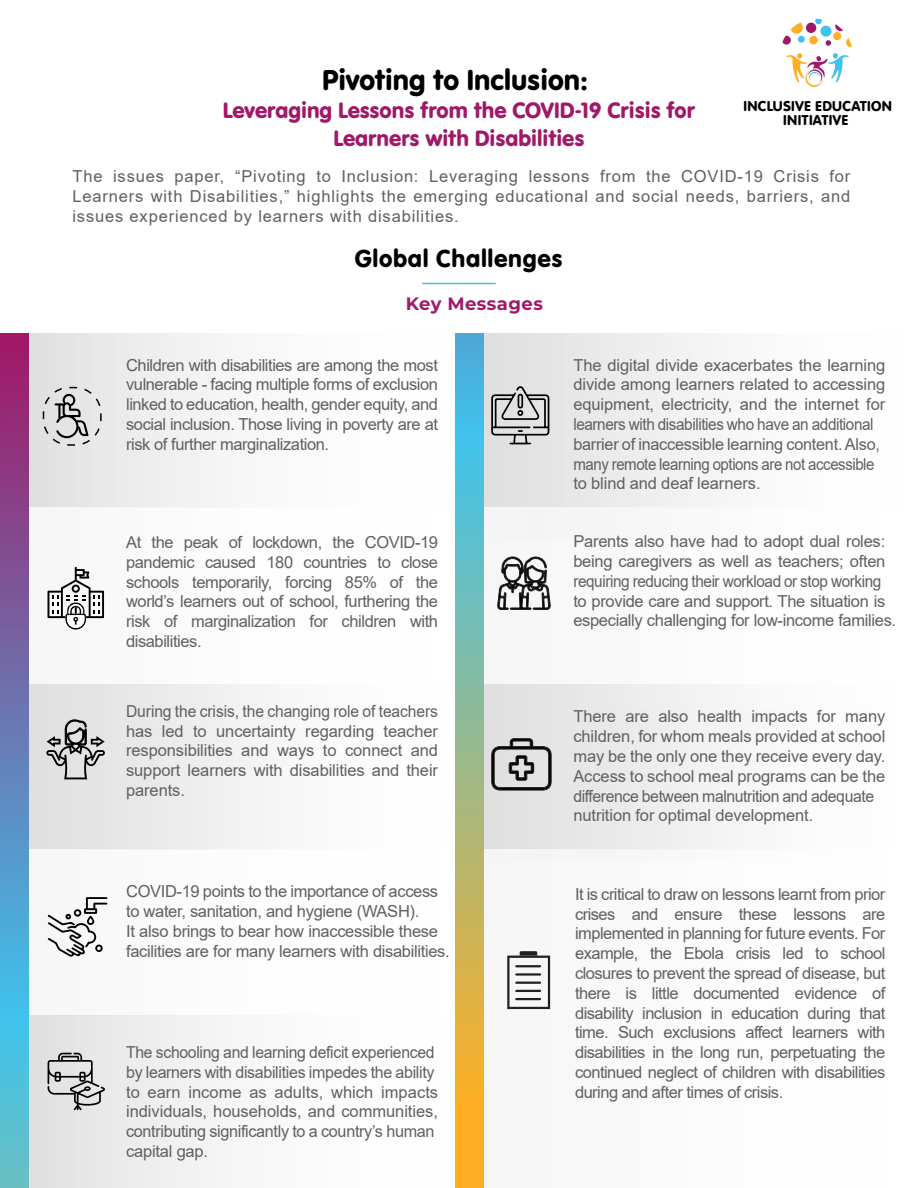
<style>
.page{position:relative;width:918px;height:1188px;background:#fff}
.page>*{position:absolute;margin:0;border:0;box-sizing:border-box;transform-origin:0 0}
.t1{font:30px "VAG Rundschrift D";color:#000}
.t2{font:25.5px "VAG Rundschrift D";letter-spacing:.025em;color:#000}
.t3{font:23.1px/27.8px "VAG Rundschrift D";color:#a01867;text-align:center}
.t4{font:700 18px "Montserrat";letter-spacing:.025em;color:#a01867}
.t5{font:16.5px/19.8px "Arial";letter-spacing:-.02em;color:#606060;text-align:justify}
.t6{font:16.5px/19.8px "Arial";letter-spacing:-.02em;color:#606060;scale:.96 1}
.t7{font:16.5px/19.8px "Arial";letter-spacing:-.02em;color:#606060;text-align:justify;scale:.95 1}
.t8{font:15px/14.1px "VAG Rundschrift D";letter-spacing:.015em;color:#000;text-align:center}
</style>
<div class="page">
<div style="left:28px;top:333px;width:430px;height:175px;background:linear-gradient(to right,#e3e3e3,#fff)"></div>
<div style="left:28px;top:685px;width:422px;height:165px;background:linear-gradient(to right,#dfdfdf,#fff)"></div>
<div style="left:28px;top:1015px;width:433px;height:173px;background:linear-gradient(to right,#e4e4e4,#fff)"></div>
<div style="left:477px;top:333px;width:430px;height:175px;background:linear-gradient(to right,#dddfe0,#fff)"></div>
<div style="left:477px;top:508px;width:421px;height:177px;background:#fbfbfb"></div>
<div style="left:477px;top:685px;width:421px;height:165px;background:linear-gradient(to right,#dededd,#fff)"></div>
<div style="left:0;top:333px;width:29px;height:217px;background:linear-gradient(to bottom,#a11565,#834c90)"></div>
<div style="left:0;top:550px;width:29px;height:177px;background:linear-gradient(to bottom,#824c90,#6979b3)"></div>
<div style="left:0;top:727px;width:29px;height:176px;background:linear-gradient(to bottom,#6979b3,#50a5d6)"></div>
<div style="left:0;top:903px;width:29px;height:177px;background:linear-gradient(to bottom,#4aa9dc,#44c9e9)"></div>
<div style="left:0;top:1080px;width:29px;height:108px;background:linear-gradient(to bottom,#4ec1dd,#69bec1)"></div>
<svg style="left:455px;top:333px;width:28px;height:258px;background:#4fbbda"></svg>
<div style="left:455px;top:591px;width:28px;height:208px;background:linear-gradient(to bottom,#6bbebe,#a6b87f)"></div>
<div style="left:455px;top:799px;width:28px;height:209px;background:linear-gradient(to bottom,#a6b87f,#e2b140)"></div>
<div style="left:455px;top:1008px;width:28px;height:180px;background:linear-gradient(to bottom,#e7b13a,#ffad1b)"></div>
<svg style="left:507px;top:951px;width:43px;height:58px"></svg>
<svg style="left:782px;top:22px;width:21px;height:23px"></svg>
<div style="left:798px;top:36px;width:7px;height:7px;background:#3fc3ed;border-radius:50%"></div>
<div style="left:806px;top:23px;width:10px;height:10px;background:#a01867;border-radius:50%"></div>
<div style="left:809px;top:36px;width:9px;height:8px;background:#ffae21;border-radius:50%"></div>
<div style="left:820px;top:26px;width:11px;height:11px;background:#3fc3ed;border-radius:50%"></div>
<svg style="left:815px;top:19px;width:7px;height:5px"></svg>
<svg style="left:835px;top:24px;width:8px;height:7px"></svg>
<svg style="left:826px;top:40px;width:5px;height:6px"></svg>
<div style="left:833px;top:32px;width:8px;height:8px;background:#ffae21;border-radius:50%"></div>
<svg style="left:846px;top:38px;width:6px;height:9px"></svg>
<svg style="left:786px;top:53px;width:63px;height:34px"></svg>
<hr style="left:422px;top:283px;width:74px;height:1px;background:#3fc3ed">
<svg style="left:491px;top:738px;width:61px;height:52px;background:#9f9f9f"></svg>
<svg style="left:48px;top:1053px;width:57px;height:57px;background:#b4b4b4"></svg>
<svg style="left:55px;top:394px;width:34px;height:44px"></svg>
<div style="left:43px;top:387px;width:59px;height:59px;border:2px dashed #000;border-radius:26px"></div>
<svg style="left:48px;top:567px;width:56px;height:63px"></svg>
<svg style="left:48px;top:897px;width:59px;height:60px"></svg>
<svg style="left:497px;top:556px;width:54px;height:55px"></svg>
<svg style="left:491px;top:386px;width:58px;height:58px;background:#a9a9a9"></svg>
<svg style="left:46px;top:717px;width:59px;height:62px;background:#aeaeae"></svg>
<h1 class="t1" style="left:322px;top:62px;width:267px">Pivoting to Inclusion:</h1>
<h3 class="t3" style="left:223px;top:96px;width:474px">Leveraging Lessons from the COVID-19 Crisis for<br>Learners with Disabilities</h3>
<p class="t8" style="left:743px;top:99px;width:150px">INCLUSIVE EDUCATION<br>INITIATIVE</p>
<p class="t5" style="left:73px;top:166px;width:779px">The issues paper, “Pivoting to Inclusion: Leveraging lessons from the COVID-19 Crisis for Learners with Disabilities,” highlights the emerging educational and social needs, barriers, and issues experienced by learners with disabilities.</p>
<h2 class="t2" style="left:355px;top:243px;width:209px">Global Challenges</h2>
<p class="t4" style="left:406px;top:291px;width:139px">Key Messages</p>
<p class="t5" style="left:126px;top:355px;width:313px">Children with disabilities are among the most vulnerable - facing multiple forms of exclusion linked to education, health, gender equity, and social inclusion. Those living in poverty are at risk of further marginalization.</p>
<p class="t5" style="left:573px;top:355px;width:313px;text-align:left">The digital divide exacerbates the learning divide among learners related to accessing equipment, electricity, and the internet for learners with disabilities who have an additional barrier of inaccessible learning content. Also, many remote learning options are not accessible to blind and deaf learners.</p>
<p class="t5" style="left:126px;top:532px;width:313px">At the peak of lockdown, the COVID-19 pandemic caused 180 countries to close schools temporarily, forcing 85% of the world’s learners out of school, furthering the risk of marginalization for children with disabilities.</p>
<p class="t5" style="left:573px;top:531px;width:324px;text-align:left">Parents also have had to adopt dual roles: being caregivers as well as teachers; often requiring reducing their workload or stop working to provide care and support. The situation is especially challenging for low-income families.</p>
<p class="t7" style="left:126px;top:701px;width:330px">During the crisis, the changing role of teachers has led to uncertainty regarding teacher responsibilities and ways to connect and support learners with disabilities and their parents.</p>
<p class="t5" style="left:573px;top:707px;width:313px;text-align:left">There are also health impacts for many children, for whom meals provided at school may be the only one they receive every day.<br>Access to school meal programs can be the difference between malnutrition and adequate nutrition for optimal development.</p>
<p class="t5" style="left:126px;top:881px;width:325px;text-align:left">COVID-19 points to the importance of access to water, sanitation, and hygiene (WASH).<br>It also brings to bear how inaccessible these facilities are for many learners with disabilities.</p>
<p class="t5" style="left:575px;top:884px;width:312px">It is critical to draw on lessons learnt from prior crises and ensure these lessons are implemented in planning for future events. For example, the Ebola crisis led to school closures to prevent the spread of disease, but there is little documented evidence of disability inclusion in education during that time. Such exclusions affect learners with disabilities in the long run, perpetuating the continued neglect of children with disabilities during and after times of crisis.</p>
<p class="t6" style="left:126px;top:1042px;width:327px">The schooling and learning deficit experienced by learners with disabilities impedes the ability to earn income as adults, which impacts individuals, households, and communities, contributing significantly to a country’s human capital gap.</p>
</div>
